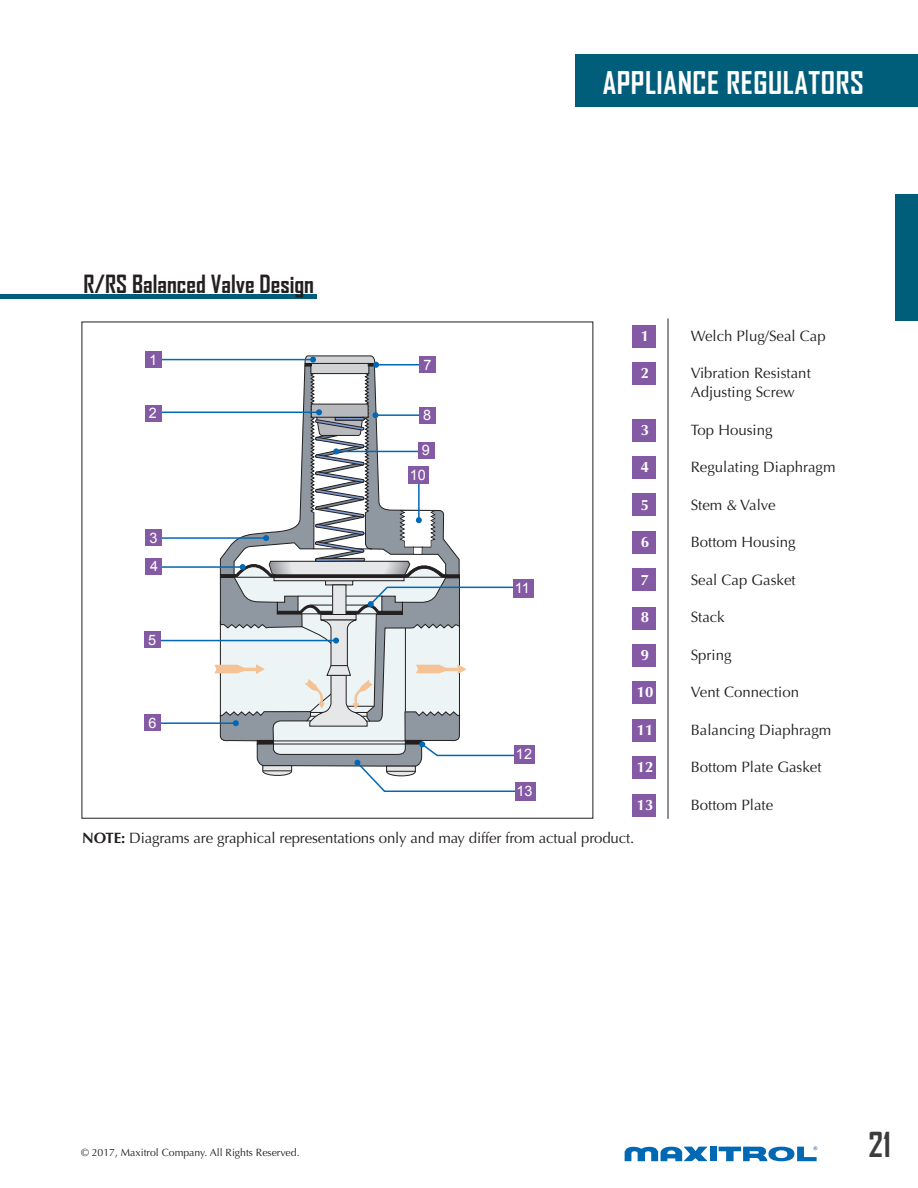
<style>
.page{position:relative;width:918px;height:1188px;background:#fff}
.page>*{position:absolute;margin:0;border:0;box-sizing:border-box;transform-origin:0 0}
.t1{font:700 33px "Agency FB";color:#3c3c3d}
.t2{font:700 30px "Agency FB";letter-spacing:.02em;color:#fff}
.t3{font:700 24px "Agency FB";color:#231f20}
.t4{font:15px "Optima";color:#231f20}
.t5{font:700 15px "Optima";color:#fff}
.t6{font:14.4px "Arial";color:#fff}
.t7{font:10.5px "Optima";color:#231f20}
.s1{font-weight:700}
</style>
<div class="page">
<div style="left:710px;top:1147px;width:7px;height:14px;background:#0168b3"></div>
<svg style="left:625px;top:1147px;width:83px;height:14px"></svg>
<svg style="left:719px;top:1146px;width:98px;height:15px"></svg>
<div style="left:575px;top:55px;width:343px;height:52px;background:#005e7a"></div>
<div style="left:633px;top:794px;width:23px;height:23px;background:#845aa5"></div>
<div style="left:633px;top:756px;width:23px;height:23px;background:#845aa5"></div>
<div style="left:633px;top:719px;width:23px;height:23px;background:#845aa5"></div>
<div style="left:633px;top:681px;width:23px;height:23px;background:#845aa5"></div>
<div style="left:633px;top:644px;width:23px;height:23px;background:#845aa5"></div>
<div style="left:633px;top:607px;width:23px;height:22px;background:#845aa5"></div>
<div style="left:633px;top:569px;width:23px;height:22px;background:#845aa5"></div>
<div style="left:633px;top:531px;width:23px;height:23px;background:#845aa5"></div>
<div style="left:633px;top:493px;width:23px;height:22px;background:#845aa5"></div>
<div style="left:633px;top:456px;width:23px;height:22px;background:#845aa5"></div>
<div style="left:633px;top:419px;width:23px;height:22px;background:#845aa5"></div>
<div style="left:633px;top:362px;width:23px;height:23px;background:#845aa5"></div>
<div style="left:633px;top:325px;width:23px;height:22px;background:#845aa5"></div>
<hr style="left:668px;top:318px;width:1px;height:501px;background:#231f20">
<hr style="left:156px;top:359px;width:157px;height:1px;background:#0168b3">
<hr style="left:155px;top:412px;width:164px;height:1px;background:#0168b3">
<hr style="left:154px;top:566px;width:89px;height:2px;background:#0168b3">
<hr style="left:387px;top:587px;width:140px;height:1px;background:#0168b3">
<hr style="left:437px;top:755px;width:83px;height:1px;background:#0168b3">
<hr style="left:155px;top:722px;width:81px;height:2px;background:#0168b3">
<hr style="left:154px;top:640px;width:182px;height:1px;background:#0168b3">
<hr style="left:150px;top:537px;width:116px;height:2px;background:#0168b3">
<svg style="left:214px;top:355px;width:252px;height:437px"></svg>
<hr style="left:384px;top:791px;width:137px;height:1px;background:#0168b3">
<div style="left:145px;top:351px;width:17px;height:17px;background:#845aa5"></div>
<div style="left:145px;top:405px;width:17px;height:17px;background:#845aa5"></div>
<div style="left:145px;top:529px;width:17px;height:17px;background:#845aa5"></div>
<div style="left:145px;top:558px;width:17px;height:17px;background:#845aa5"></div>
<div style="left:144px;top:631px;width:17px;height:17px;background:#845aa5"></div>
<div style="left:144px;top:714px;width:17px;height:17px;background:#845aa5"></div>
<div style="left:419px;top:356px;width:17px;height:17px;background:#845aa5"></div>
<div style="left:419px;top:407px;width:17px;height:17px;background:#845aa5"></div>
<div style="left:418px;top:442px;width:17px;height:16px;background:#845aa5"></div>
<div style="left:408px;top:466px;width:20px;height:18px;background:#845aa5"></div>
<div style="left:513px;top:579px;width:20px;height:18px;background:#845aa5"></div>
<div style="left:514px;top:745px;width:21px;height:19px;background:#845aa5"></div>
<div style="left:515px;top:782px;width:20px;height:18px;background:#845aa5"></div>
<hr style="left:0;top:295px;width:317px;height:4px;background:#005e7a">
<div style="left:896px;top:194px;width:22px;height:126px;background:#005e7a"></div>
<p class="t3" style="left:83px;top:269px;width:232px">R/RS Balanced Valve Design</p>
<p class="t2" style="left:603px;top:64px;width:263px">APPLIANCE REGULATORS</p>
<p class="t5" style="left:641px;top:327px;width:10px">1</p>
<p class="t4" style="left:691px;top:327px;width:137px">Welch Plug/Seal Cap</p>
<p class="t5" style="left:641px;top:365px;width:10px">2</p>
<p class="t4" style="left:691px;top:365px;width:122px">Vibration Resistant</p>
<p class="t4" style="left:691px;top:383px;width:106px">Adjusting Screw</p>
<p class="t5" style="left:641px;top:421px;width:10px">3</p>
<p class="t4" style="left:691px;top:421px;width:83px">Top Housing</p>
<p class="t5" style="left:641px;top:458px;width:10px">4</p>
<p class="t4" style="left:691px;top:458px;width:146px">Regulating Diaphragm</p>
<p class="t5" style="left:641px;top:496px;width:10px">5</p>
<p class="t4" style="left:691px;top:496px;width:87px">Stem &amp; Valve</p>
<p class="t5" style="left:641px;top:533px;width:10px">6</p>
<p class="t4" style="left:691px;top:533px;width:107px">Bottom Housing</p>
<p class="t5" style="left:641px;top:571px;width:10px">7</p>
<p class="t4" style="left:691px;top:571px;width:107px">Seal Cap Gasket</p>
<p class="t5" style="left:641px;top:608px;width:10px">8</p>
<p class="t4" style="left:691px;top:608px;width:35px">Stack</p>
<p class="t5" style="left:641px;top:646px;width:10px">9</p>
<p class="t4" style="left:691px;top:646px;width:42px">Spring</p>
<p class="t5" style="left:637px;top:683px;width:18px">10</p>
<p class="t4" style="left:691px;top:683px;width:110px">Vent Connection</p>
<p class="t5" style="left:637px;top:721px;width:18px">11</p>
<p class="t4" style="left:691px;top:721px;width:142px">Balancing Diaphragm</p>
<p class="t5" style="left:637px;top:758px;width:18px">12</p>
<p class="t4" style="left:691px;top:758px;width:132px">Bottom Plate Gasket</p>
<p class="t5" style="left:637px;top:796px;width:18px">13</p>
<p class="t4" style="left:691px;top:796px;width:84px">Bottom Plate</p>
<p class="t6" style="left:149px;top:351px;width:10px">1</p>
<p class="t6" style="left:423px;top:355px;width:10px">7</p>
<p class="t6" style="left:423px;top:405px;width:10px">8</p>
<p class="t6" style="left:149px;top:404px;width:10px">2</p>
<p class="t6" style="left:422px;top:441px;width:10px">9</p>
<p class="t6" style="left:410px;top:466px;width:18px">10</p>
<p class="t6" style="left:149px;top:528px;width:10px">3</p>
<p class="t6" style="left:150px;top:557px;width:10px">4</p>
<p class="t6" style="left:515px;top:579px;width:16px">11</p>
<p class="t6" style="left:148px;top:630px;width:10px">5</p>
<p class="t6" style="left:148px;top:714px;width:10px">6</p>
<p class="t6" style="left:516px;top:745px;width:18px">12</p>
<p class="t6" style="left:516px;top:782px;width:18px">13</p>
<p class="t4" style="left:82px;top:830px;width:554px"><span class="s1">NOTE:</span> Diagrams are graphical representations only and may differ from actual product.</p>
<p class="t7" style="left:81px;top:1146px;width:220px">© 2017, Maxitrol Company. All Rights Reserved.</p>
<h1 class="t1" style="left:868px;top:1125px;width:24px">21</h1>
</div>
